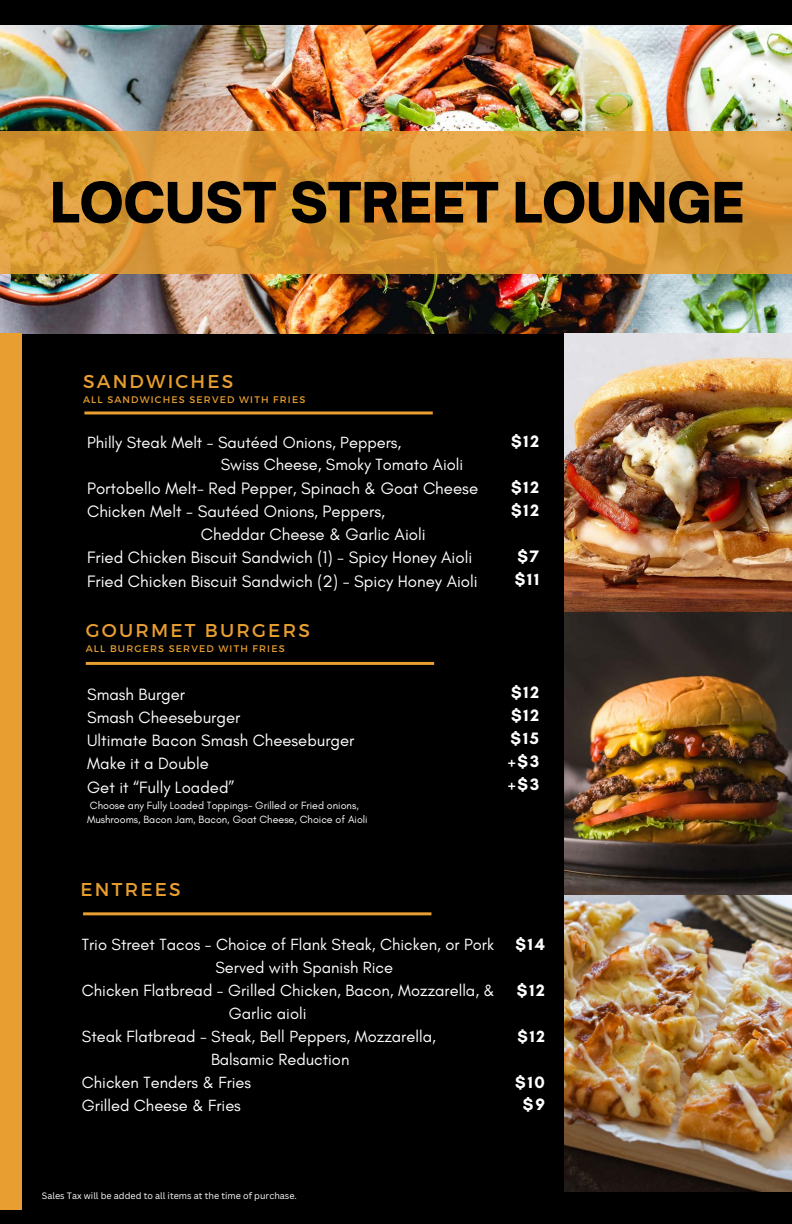
<style>
.page{position:relative;width:792px;height:1224px;background:#000}
.page>*{position:absolute;margin:0;border:0;box-sizing:border-box;transform-origin:0 0}
.t1{font:900 53.2px "Open Sauce One";color:#000}
.t2{font:18.5px "Montserrat";letter-spacing:.12em;color:#e89e30}
.t3{font:16.9px "Glacial Indifference";color:#fff}
.t4{font:700 16.9px/23px "Glacial Indifference";letter-spacing:.11em;color:#fff}
.t5{font:16.7px "Glacial Indifference";color:#fff}
.t6{font:16.5px/22.5px "Glacial Indifference";color:#fff}
.t7{font:700 16.5px "Glacial Indifference";color:#fff}
.t8{font:10.7px/14.2px "Glacial Indifference";color:#fff}
.t9{font:9.5px "Montserrat";letter-spacing:.12em;color:#e89e30}
.t10{font:9px "Canva Sans";color:#fff}
</style>
<div class="page">
<img style="left:0;top:26px;width:792px;height:307px">
<img style="left:565px;top:333px;width:227px;height:858px">
<svg style="left:0;top:131px;width:792px;height:143px"></svg>
<div style="left:0;top:333px;width:22px;height:877px;background:#e89e30"></div>
<hr style="left:84px;top:411px;width:349px;height:3px;background:#e89e30">
<hr style="left:86px;top:662px;width:348px;height:3px;background:#e89e30">
<hr style="left:83px;top:912px;width:348px;height:3px;background:#e89e30">
<h3 class="t1" style="left:50px;top:169px;width:696px">LOCUST STREET LOUNGE</h3>
<h1 class="t2" style="left:83px;top:370px;width:152px">SANDWICHES</h1>
<p class="t9" style="left:83px;top:394px;width:224px">ALL SANDWICHES SERVED WITH FRIES</p>
<p class="t6" style="left:221px;top:431px;width:244px;text-indent:-134px">Philly Steak Melt - Sautéed Onions, Peppers,<br>Swiss Cheese, Smoky Tomato Aioli</p>
<p class="t3" style="left:87px;top:478px;width:393px">Portobello Melt- Red Pepper, Spinach &amp; Goat Cheese</p>
<p class="t3" style="left:87px;top:501px;width:299px">Chicken Melt - Sautéed Onions, Peppers,</p>
<p class="t3" style="left:201px;top:524px;width:226px">Cheddar Cheese &amp; Garlic Aioli</p>
<p class="t3" style="left:87px;top:547px;width:387px">Fried Chicken Biscuit Sandwich (1) - Spicy Honey Aioli</p>
<p class="t3" style="left:87px;top:571px;width:392px">Fried Chicken Biscuit Sandwich (2) - Spicy Honey Aioli</p>
<h3 class="t2" style="left:86px;top:618px;width:226px">GOURMET BURGERS</h3>
<p class="t9" style="left:86px;top:642px;width:200px">ALL BURGERS SERVED WITH FRIES</p>
<p class="t5" style="left:87px;top:684px;width:100px">Smash Burger</p>
<p class="t5" style="left:87px;top:707px;width:155px">Smash Cheeseburger</p>
<p class="t5" style="left:87px;top:730px;width:269px">Ultimate Bacon Smash Cheeseburger</p>
<p class="t5" style="left:87px;top:754px;width:123px">Make it a Double</p>
<p class="t5" style="left:87px;top:777px;width:149px">Get it “Fully Loaded”</p>
<p class="t8" style="left:87px;top:798px;width:282px">Choose any Fully Loaded Toppings- Grilled or Fried onions,<br>Mushrooms, Bacon Jam, Bacon, Goat Cheese, Choice of Aioli</p>
<h4 class="t4" style="left:511px;top:430px;width:30px">$12</h4>
<h4 class="t4" style="left:511px;top:476px;width:30px">$12</h4>
<h3 class="t4" style="left:511px;top:499px;width:30px">$12</h3>
<h3 class="t4" style="left:515px;top:545px;width:26px">$7 $11</h3>
<p class="t4" style="left:508px;top:681px;width:32px;text-align:justify">$12 $12 $15 +$3 +$3</p>
<h3 class="t2" style="left:81px;top:877px;width:102px">ENTREES</h3>
<h2 class="t6" style="left:82px;top:933px;width:414px">Trio Street Tacos - Choice of Flank Steak, Chicken, or Pork</h2>
<h2 class="t6" style="left:215px;top:956px;width:179px">Served with Spanish Rice</h2>
<h2 class="t6" style="left:82px;top:979px;width:415px">Chicken Flatbread - Grilled Chicken, Bacon, Mozzarella, &amp;</h2>
<h2 class="t6" style="left:229px;top:1002px;width:79px">Garlic aioli</h2>
<h2 class="t6" style="left:82px;top:1025px;width:356px">Steak Flatbread - Steak, Bell Peppers, Mozzarella,</h2>
<h2 class="t6" style="left:211px;top:1048px;width:140px">Balsamic Reduction</h2>
<h2 class="t6" style="left:82px;top:1071px;width:171px">Chicken Tenders &amp; Fries</h2>
<h2 class="t6" style="left:82px;top:1093px;width:161px">Grilled Cheese &amp; Fries</h2>
<h6 class="t4" style="left:515px;top:932px;width:31px">$14</h6>
<h3 class="t4" style="left:517px;top:978px;width:30px">$12</h3>
<h3 class="t7" style="left:518px;top:1026px;width:29px">$12</h3>
<h5 class="t4" style="left:515px;top:1070px;width:31px;text-align:center">$10 $9</h5>
<p class="t10" style="left:42px;top:1190px;width:257px">Sales Tax will be added to all items at the time of purchase.</p>
</div>
